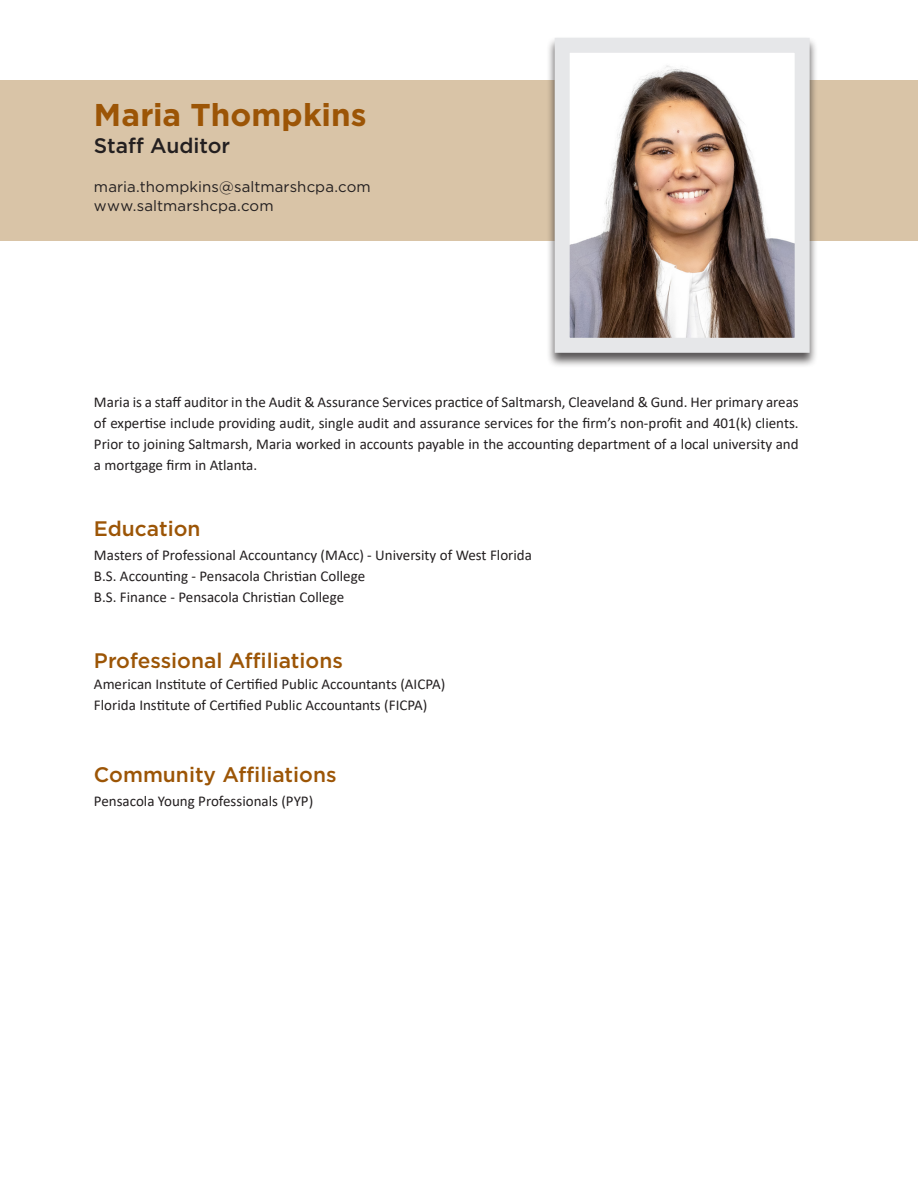
<style>
.page{position:relative;width:918px;height:1188px;background:#fff}
.page>*{position:absolute;margin:0;border:0;box-sizing:border-box;transform-origin:0 0}
.t1{font:700 31.5px "Gotham";color:#9c5506}
.t2{font:500 21px "Gotham";color:#9c5506}
.t3{font:500 21px "Gotham";color:#231f20}
.t4{font:15px/21px "Calibri";color:#231f20;text-align:justify}
.t5{font:15px "Gotham";letter-spacing:.01em;color:#231f20}
</style>
<div class="page">
<div style="left:0;top:80px;width:918px;height:161px;background:#d9c4a7"></div>
<div style="left:546px;top:36px;width:272px;height:332px;background:#231f20;opacity:.75"></div>
<img style="left:571px;top:54px;width:223px;height:283px">
<div style="left:555px;top:38px;width:255px;height:315px;border:15px solid #e6e7e9"></div>
<p class="t1" style="left:94px;top:94px;width:274px">Maria Thompkins</p>
<p class="t3" style="left:94px;top:131px;width:138px">Staff Auditor</p>
<p class="t5" style="left:94px;top:177px;width:278px">maria.thompkins@saltmarshcpa.com</p>
<p class="t5" style="left:94px;top:196px;width:181px">www.saltmarshcpa.com</p>
<p class="t4" style="left:94px;top:391px;width:706px">Maria is a staff auditor in the Audit &amp; Assurance Services practice of Saltmarsh, Cleaveland &amp; Gund. Her primary areas of expertise include providing audit, single audit and assurance services for the firm’s non-profit and 401(k) clients.<br>Prior to joining Saltmarsh, Maria worked in accounts payable in the accounting department of a local university and a mortgage firm in Atlanta.</p>
<p class="t2" style="left:94px;top:515px;width:108px">Education</p>
<p class="t4" style="left:94px;top:544px;width:440px">Masters of Professional Accountancy (MAcc) - University of West Florida</p>
<p class="t4" style="left:94px;top:565px;width:273px">B.S. Accounting - Pensacola Christian College</p>
<p class="t4" style="left:94px;top:586px;width:252px">B.S. Finance - Pensacola Christian College</p>
<p class="t2" style="left:94px;top:647px;width:250px">Professional Affiliations</p>
<p class="t4" style="left:94px;top:673px;width:353px">American Institute of Certified Public Accountants (AICPA)</p>
<p class="t4" style="left:94px;top:694px;width:335px">Florida Institute of Certified Public Accountants (FICPA)</p>
<p class="t2" style="left:94px;top:761px;width:244px">Community Affiliations</p>
<p class="t4" style="left:94px;top:790px;width:221px">Pensacola Young Professionals (PYP)</p>
</div>
